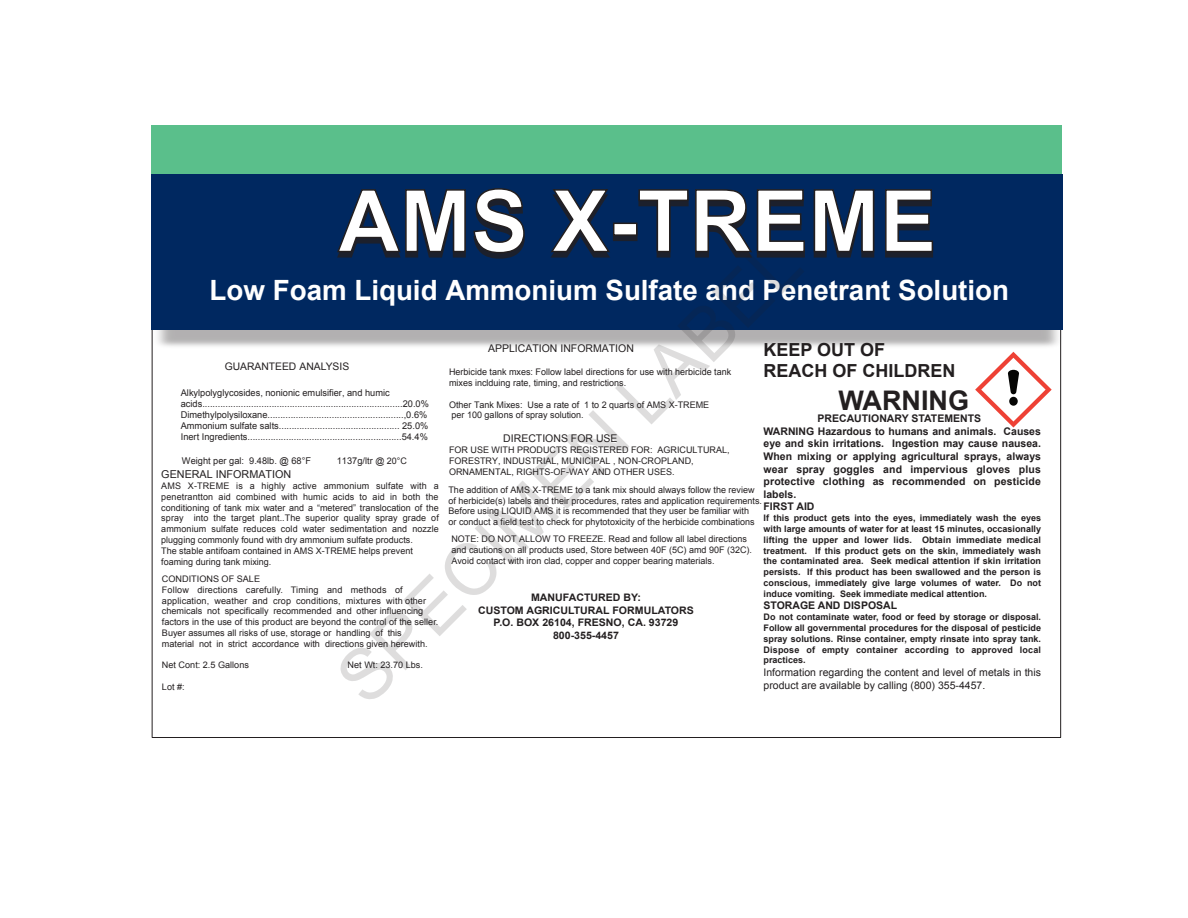
<style>
.page{position:relative;width:1188px;height:918px;background:#fff}
.page>*{position:absolute;margin:0;border:0;box-sizing:border-box;transform-origin:0 0}
.t1{font:700 86.1px "Arial";color:#fff}
.t2{font:72px "Arial";color:#231f20}
.t3{font:700 27.9px "Arial";color:#fff}
.t4{font:700 27px "Arial";color:#231f20}
.t5{font:700 18px/21.6px "Arial";color:#231f20}
.t6{font:10.8px "Arial";color:#231f20}
.t7{font:10.65px "Arial";color:#231f20}
.t8{font:700 10.5px/12.6px "Arial";color:#231f20}
.t9{font:10.5px/12.6px "Arial";color:#231f20}
.t10{font:700 10.35px/12.5px "Arial";color:#231f20;text-align:center}
.t11{font:10.35px "Arial";color:#231f20}
.t12{font:9.3px/11.1px "Arial";color:#231f20}
.t13{font:9px/10.8px "Arial";color:#231f20}
.t14{font:700 9px/10.8px "Arial";color:#231f20;text-align:justify}
.s1{font-size:9px}
</style>
<div class="page">
<div style="left:152px;top:125px;width:910px;height:49px;background:#5abf8b"></div>
<div style="left:151px;top:174px;width:912px;height:156px;background:#002860"></div>
<div style="left:613px;top:228px;width:25px;height:13px;border:2px solid #231f20"></div>
<svg style="left:975px;top:352px;width:77px;height:76px"></svg>
<svg style="left:337px;top:189px;width:129px;height:69px"></svg>
<svg style="left:473px;top:188px;width:52px;height:71px"></svg>
<svg style="left:551px;top:189px;width:59px;height:69px"></svg>
<div style="left:613px;top:223px;width:25px;height:13px;border:2px solid #231f20"></div>
<svg style="left:638px;top:189px;width:167px;height:69px"></svg>
<svg style="left:813px;top:189px;width:62px;height:69px"></svg>
<svg style="left:885px;top:189px;width:49px;height:69px"></svg>
<h1 class="t1" style="left:338px;top:165px;width:600px">AMS X-TREME</h1>
<h2 class="t2" style="left:317px;top:657px;width:622px;rotate:-45deg">SPECIMEN LABEL</h2>
<h3 class="t3" style="left:210px;top:271px;width:801px">Low Foam Liquid Ammonium Sulfate and Penetrant Solution</h3>
<h3 class="t5" style="left:764px;top:339px;width:193px">KEEP OUT OF<br>REACH OF CHILDREN</h3>
<h3 class="t4" style="left:839px;top:382px;width:132px">WARNING</h3>
<p class="t8" style="left:764px;top:413px;width:279px;text-indent:54px">PRECAUTIONARY STATEMENTS<br>WARNING Hazardous to humans and animals. Causes eye and skin irritations. Ingestion may cause nausea.<br>When mixing or applying agricultural sprays, always wear spray goggles and impervious gloves plus protective clothing as recommended on pesticide labels.<br>FIRST AID</p>
<p class="t14" style="left:764px;top:513px;width:279px">If this product gets into the eyes, immediately wash the eyes with large amounts of water for at least 15 minutes, occasionally lifting the upper and lower lids. Obtain immediate medical treatment. If this product gets on the skin, immediately wash the contaminated area. Seek medical attention if skin irritation persists. If this product has been swallowed and the person is conscious, immediately give large volumes of water. Do not induce vomiting. Seek immediate medical attention.</p>
<p class="t8" style="left:764px;top:600px;width:135px">STORAGE AND DISPOSAL</p>
<p class="t14" style="left:764px;top:612px;width:279px">Do not contaminate water, food or feed by storage or disposal.<br>Follow all governmental procedures for the disposal of pesticide spray solutions. Rinse container, empty rinsate into spray tank.<br>Dispose of empty container according to approved local practices.</p>
<p class="t9" style="left:764px;top:666px;width:279px">Information regarding the content and level of metals in this product are available by calling (800) 355-4457.</p>
<p class="t7" style="left:488px;top:341px;width:147px">APPLICATION INFORMATION</p>
<p class="t13" style="left:449px;top:367px;width:284px">Herbicide tank mxes: Follow label directions for use with herbicide tank mixes inclduing rate, timing, and restrictions.</p>
<p class="t13" style="left:449px;top:399px;width:262px">Other Tank Mixes: Use a rate of 1 to 2 quarts of AMS X-TREME per 100 gallons of spray solution.</p>
<p class="t13" style="left:449px;top:445px;width:282px">FOR USE WITH PRODUCTS REGISTERED FOR: AGRICULTURAL,<br>FORESTRY, INDUSTRIAL, MUNICIPAL , NON-CROPLAND,<br>ORNAMENTAL, RIGHTS-OF-WAY AND OTHER USES.</p>
<p class="t11" style="left:225px;top:360px;width:126px">GUARANTEED ANALYSIS</p>
<p class="t12" style="left:181px;top:387px;width:250px">Alkylpolyglycosides, nonionic emulsifier, and humic acids..............................................................................20.0% Dimethylpolysiloxane.....................................................,0.6% Ammonium sulfate salts............................................... 25.0% Inert Ingredients............................................................54.4%</p>
<p class="t12" style="left:182px;top:456px;width:131px">Weight per gal: 9.48lb. @ 68°F</p>
<p class="t12" style="left:337px;top:456px;width:72px">1137g/ltr <span class="s1">@ 20°C</span></p>
<p class="t7" style="left:503px;top:431px;width:116px">DIRECTIONS FOR USE</p>
<p class="t6" style="left:161px;top:467px;width:131px">GENERAL INFORMATION</p>
<p class="t13" style="left:161px;top:481px;width:279px">AMS X-TREME is a highly active ammonium sulfate with a penetrantton aid combined with humic acids to aid in both the conditioning of tank mix water and a “metered” translocation of the spray into the target plant..The superior quality spray grade of ammonium sulfate reduces cold water sedimentation and nozzle plugging commonly found with dry ammonium sulfate products.<br>The stable antifoam contained in AMS X-TREME helps prevent foaming during tank mixing.</p>
<p class="t13" style="left:448px;top:484px;width:315px">The addition of AMS X-TREME to a tank mix should always follow the review of herbicide(s) labels and their procedures, rates and application requirements.<br>Before using LIQUID AMS it is recommended that they user be familiar with<br>or conduct a field test to check for phytotoxicity of the herbicide combinations</p>
<p class="t13" style="left:451px;top:534px;width:302px">NOTE: DO NOT ALLOW TO FREEZE. Read and follow all label directions and cautions on all products used, Store between 40F (5C) amd 90F (32C).<br>Avoid contact with iron clad, copper and copper bearing materials.</p>
<p class="t13" style="left:162px;top:573px;width:278px">CONDITIONS OF SALE<br>Follow directions carefully. Timing and methods of application, weather and crop conditions, mixtures with other chemicals not specifically recommended and other influencing factors in the use of this product are beyond the control of the seller.<br>Buyer assumes all risks of use, storage or handling of this<br>material not in strict accordance with directions given herewith.</p>
<p class="t13" style="left:162px;top:660px;width:89px">Net Cont: 2.5 Gallons</p>
<p class="t13" style="left:348px;top:660px;width:77px">Net Wt: 23.70 Lbs.</p>
<p class="t13" style="left:162px;top:681px;width:24px">Lot #:</p>
<p class="t10" style="left:478px;top:592px;width:217px">MANUFACTURED BY:<br>CUSTOM AGRICULTURAL FORMULATORS<br>P.O. BOX 26104, FRESNO, CA. 93729<br>800-355-4457</p>
</div>
